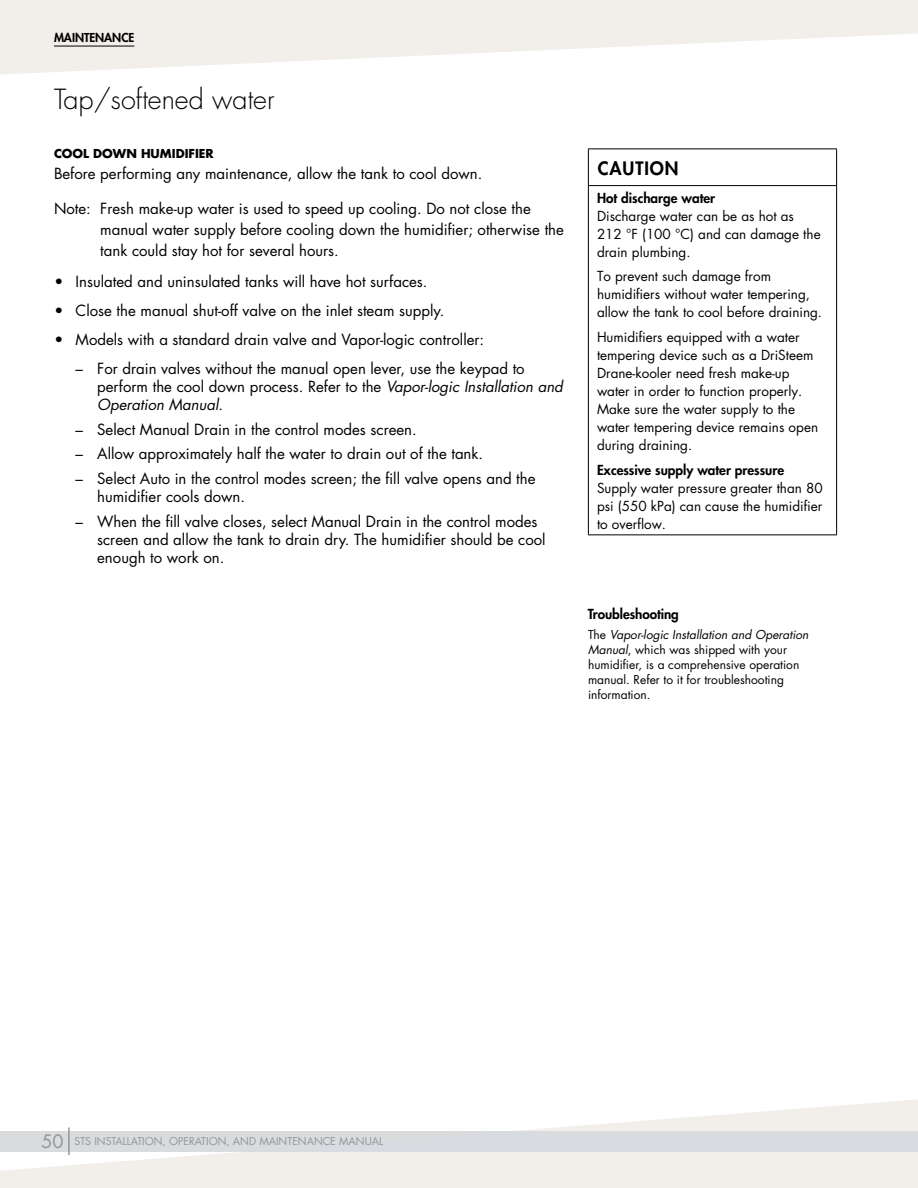
<style>
.page{position:relative;width:918px;height:1188px;background:#fff}
.page>*{position:absolute;margin:0;border:0;box-sizing:border-box;transform-origin:0 0}
.t1{font:300 27px "Futura Std";color:#000}
.t2{font:800 18px "Futura Std";letter-spacing:.05em;color:#000}
.t3{font:15px/18px "Futura Std";color:#000}
.t4{font:13.5px/18px "Futura Std";color:#000}
.t5{font:800 13.5px "Futura Std";color:#000}
.t6{font:12px/15px "Futura Std";color:#000}
.t7{font:700 12px "Futura Std";color:#000}
.t8{font:800 12px "Futura Std";letter-spacing:-.005em;color:#000}
.t9{font:10.5px "Futura Std";color:#939598}
.s1{font-style:italic}
.s2{font-size:18px}
</style>
<div class="page">
<svg style="left:0;top:0;width:918px;height:74px;fill:#f2efeb"></svg>
<svg style="left:0;top:1099px;width:918px;height:89px;fill:#f2efeb"></svg>
<hr style="left:68px;top:1128px;width:2px;height:27px;background:#939598">
<hr style="left:54px;top:46px;width:80px;height:1px;background:#000">
<hr style="left:588px;top:148px;width:249px;height:1px;background:#000">
<hr style="left:588px;top:149px;width:1px;height:36px;background:#000">
<hr style="left:836px;top:149px;width:1px;height:36px;background:#000">
<hr style="left:588px;top:185px;width:249px;height:1px;background:#000">
<hr style="left:588px;top:186px;width:1px;height:348px;background:#000">
<hr style="left:836px;top:186px;width:1px;height:348px;background:#000">
<hr style="left:588px;top:534px;width:249px;height:1px;background:#000">
<p class="t8" style="left:54px;top:30px;width:82px">MAINTENANCE</p>
<h1 class="t1" style="left:54px;top:82px;width:222px">Tap/softened water</h1>
<p class="t7" style="left:54px;top:146px;width:161px">COOL DOWN HUMIDIFIER</p>
<p class="t3" style="left:54px;top:165px;width:430px">Before performing any maintenance, allow the tank to cool down.</p>
<p class="t3" style="left:100px;top:198px;width:465px;line-height:21px;text-indent:-46px">Note: Fresh make-up water is used to speed up cooling. Do not close the manual water supply before cooling down the humidifier; otherwise the tank could stay hot for several hours.</p>
<p class="t3" style="left:55px;top:273px;width:374px">• Insulated and uninsulated tanks will have hot surfaces.</p>
<p class="t3" style="left:55px;top:302px;width:391px">• Close the manual shut-off valve on the inlet steam supply.</p>
<p class="t3" style="left:55px;top:331px;width:431px">• Models with a standard drain valve and Vapor-logic controller:</p>
<p class="t3" style="left:97px;top:359px;width:467px;text-indent:-22px">– For drain valves without the manual open lever, use the keypad to perform the cool down process. Refer to the <span class="s1">Vapor-logic Installation and<br>Operation Manual</span>.</p>
<p class="t3" style="left:76px;top:420px;width:343px">– Select Manual Drain in the control modes screen.</p>
<p class="t3" style="left:76px;top:445px;width:409px">– Allow approximately half the water to drain out of the tank.</p>
<p class="t3" style="left:97px;top:470px;width:440px;text-indent:-22px">– Select Auto in the control modes screen; the fill valve opens and the humidifier cools down.</p>
<p class="t3" style="left:97px;top:512px;width:450px;text-indent:-22px">– When the fill valve closes, select Manual Drain in the control modes screen and allow the tank to drain dry. The humidifier should be cool enough to work on.</p>
<p class="t2" style="left:598px;top:157px;width:82px">CAUTION</p>
<p class="t5" style="left:597px;top:189px;width:120px">Hot discharge water</p>
<p class="t4" style="left:597px;top:207px;width:225px">Discharge water can be as hot as<br>212 °F (100 °C) and can damage the drain plumbing.</p>
<p class="t4" style="left:597px;top:268px;width:227px">To prevent such damage from humidifiers without water tempering, allow the tank to cool before draining.</p>
<p class="t4" style="left:597px;top:328px;width:223px">Humidifiers equipped with a water tempering device such as a DriSteem<br>Drane-kooler need fresh make-up water in order to function properly.<br>Make sure the water supply to the water tempering device remains open during draining.</p>
<p class="t5" style="left:597px;top:461px;width:189px">Excessive supply water pressure</p>
<p class="t4" style="left:597px;top:479px;width:227px;text-align:justify">Supply water pressure greater than 80 psi (550 kPa) can cause the humidifier to overflow.</p>
<p class="t5" style="left:588px;top:605px;width:92px">Troubleshooting</p>
<p class="t6" style="left:588px;top:627px;width:222px">The <span class="s1">Vapor-logic Installation and Operation Manual</span>, which was shipped with your humidifier, is a comprehensive operation manual. Refer to it for troubleshooting information.</p>
<p class="t9" style="left:42px;top:1135px;width:343px"><span class="s2">50</span> STS INSTALLATION, OPERATION, AND MAINTENANCE MANUAL</p>
</div>
